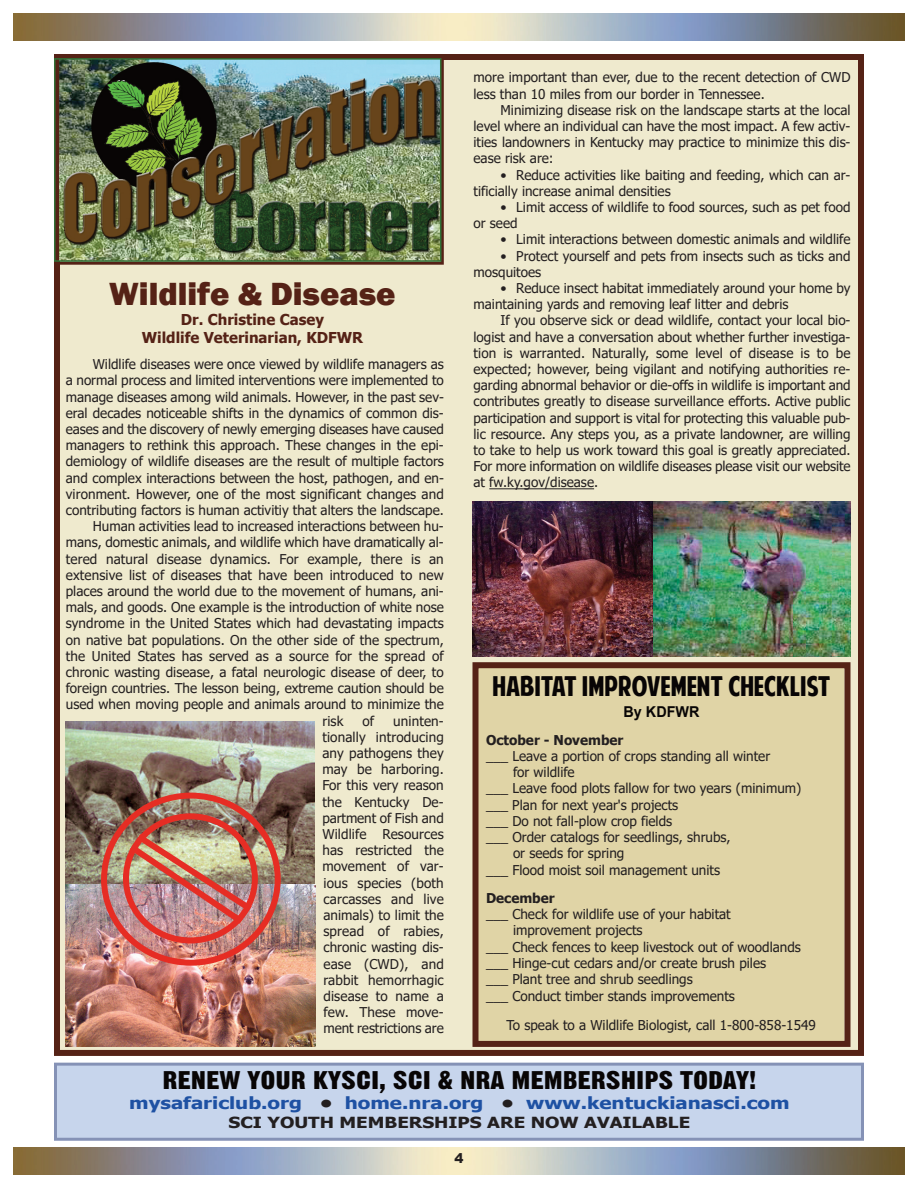
<style>
.page{position:relative;width:918px;height:1188px;background:#fff}
.page>*{position:absolute;margin:0;border:0;box-sizing:border-box;transform-origin:0 0}
.t1{font:800 33px "Franklin Gothic";color:#552216}
.t2{font:27px "American Purpose";color:#080505;scale:.96 1}
.t3{font:25.05px "Gothic No 13 BT";color:#080505;scale:1.19 1}
.t4{font:700 16.65px "Tahoma";color:#1e51a3;scale:1.22 1}
.t5{font:700 15.3px "Tahoma";color:#231f20;scale:1.22 1}
.t6{font:700 15px "Tahoma";color:#552216}
.t7{font:700 15px "Arial";color:#080505;scale:.96 1}
.t8{font:13.5px/16.2px "Tahoma";color:#231f20}
.t9{font:700 13.5px "Tahoma";color:#231f20}
.t10{font:900 13.5px "Arial";color:#231f20}
.s1{color:#231f20}
</style>
<div class="page">
<img style="left:14px;top:1148px;width:890px;height:26px">
<img style="left:14px;top:14px;width:890px;height:26px">
<div style="left:60px;top:60px;width:798px;height:990px;background:#efeace"></div>
<div style="left:54px;top:54px;width:810px;height:1002px;border:6px solid #552216"></div>
<hr style="left:489px;top:488px;width:105px;height:1px;background:#231f20">
<div style="left:54px;top:54px;width:390px;height:211px;border:3px solid #552216"></div>
<img style="left:60px;top:61px;width:378px;height:198px">
<div style="left:54px;top:58px;width:387px;height:204px;border:2px solid #306f35"></div>
<div style="left:479px;top:668px;width:365px;height:373px;background:#e0d4a6"></div>
<div style="left:473px;top:662px;width:377px;height:385px;border:6px solid #552216"></div>
<img style="left:473px;top:502px;width:378px;height:154px">
<img style="left:66px;top:722px;width:249px;height:162px">
<div style="left:57px;top:1066px;width:804px;height:72px;background:#c7d5ec"></div>
<div style="left:54px;top:1063px;width:810px;height:78px;border:3px solid #8592b6"></div>
<img style="left:66px;top:884px;width:250px;height:163px">
<img style="left:101px;top:793px;width:180px;height:173px">
<p class="t8" style="left:474px;top:69px;width:379px">more important than ever, due to the recent detection of CWD less than 10 miles from our border in Tennessee.</p>
<p class="t8" style="left:474px;top:101px;width:379px;text-align:justify;text-indent:27px">Minimizing disease risk on the landscape starts at the local level where an individual can have the most impact. A few activ&shy;ities landowners in Kentucky may practice to minimize this dis&shy;ease risk are:</p>
<p class="t8" style="left:474px;top:166px;width:378px;text-indent:27px">• Reduce activities like baiting and feeding, which can ar&shy;tificially increase animal densities</p>
<p class="t8" style="left:474px;top:198px;width:379px;text-indent:27px">• Limit access of wildlife to food sources, such as pet food or seed</p>
<p class="t8" style="left:501px;top:231px;width:352px">• Limit interactions between domestic animals and wildlife</p>
<p class="t8" style="left:474px;top:247px;width:379px;text-indent:27px">• Protect yourself and pets from insects such as ticks and mosquitoes</p>
<p class="t8" style="left:474px;top:279px;width:379px;text-indent:27px">• Reduce insect habitat immediately around your home by maintaining yards and removing leaf litter and debris</p>
<p class="t8" style="left:474px;top:312px;width:379px;text-align:justify;text-indent:27px">If you observe sick or dead wildlife, contact your local bio&shy;logist and have a conversation about whether further investiga&shy;tion is warranted. Naturally, some level of disease is to be expected; however, being vigilant and notifying authorities re&shy;garding abnormal behavior or die-offs in wildlife is important and contributes greatly to disease surveillance efforts. Active public participation and support is vital for protecting this valuable pub&shy;lic resource. Any steps you, as a private landowner, are willing to take to help us work toward this goal is greatly appreciated.<br>For more information on wildlife diseases please visit our website at fw.ky.gov/disease.</p>
<p class="t1" style="left:109px;top:275px;width:288px">Wildlife &amp; Disease</p>
<p class="t6" style="left:181px;top:310px;width:145px">Dr. Christine Casey</p>
<p class="t6" style="left:142px;top:328px;width:223px">Wildlife Veterinarian, KDFWR</p>
<p class="t8" style="left:66px;top:356px;width:380px;text-align:justify;text-indent:27px">Wildlife diseases were once viewed by wildlife managers as a normal process and limited interventions were implemented to manage diseases among wild animals. However, in the past sev&shy;eral decades noticeable shifts in the dynamics of common dis&shy;eases and the discovery of newly emerging diseases have caused managers to rethink this approach. These changes in the epi&shy;demiology of wildlife diseases are the result of multiple factors and complex interactions between the host, pathogen, and en&shy;vironment. However, one of the most significant changes and contributing factors is human activitiy that alters the landscape.</p>
<p class="t8" style="left:93px;top:518px;width:352px">Human activities lead to increased interactions between hu-</p>
<p class="t8" style="left:66px;top:534px;width:379px">mans, domestic animals, and wildlife which have dramatically al-</p>
<p class="t8" style="left:66px;top:550px;width:380px">tered natural disease dynamics. For example, there is an</p>
<p class="t8" style="left:66px;top:566px;width:380px">extensive list of diseases that have been introduced to new</p>
<p class="t8" style="left:66px;top:583px;width:379px">places around the world due to the movement of humans, ani-</p>
<p class="t8" style="left:66px;top:599px;width:380px">mals, and goods. One example is the introduction of white nose</p>
<p class="t8" style="left:66px;top:615px;width:380px">syndrome in the United States which had devastating impacts</p>
<p class="t8" style="left:66px;top:631px;width:380px">on native bat populations. On the other side of the spectrum,</p>
<p class="t8" style="left:66px;top:647px;width:380px">the United States has served as a source for the spread of</p>
<p class="t8" style="left:66px;top:664px;width:380px">chronic wasting disease, a fatal neurologic disease of deer, to</p>
<p class="t8" style="left:66px;top:680px;width:380px">foreign countries. The lesson being, extreme caution should be</p>
<p class="t8" style="left:66px;top:696px;width:380px">used when moving people and animals around to minimize the</p>
<p class="t8" style="left:322px;top:712px;width:23px">risk</p>
<p class="t8" style="left:362px;top:712px;width:13px">of</p>
<p class="t2" style="left:493px;top:676px;width:353px">HABITAT IMPROVEMENT CHECKLIST</p>
<p class="t7" style="left:624px;top:703px;width:81px">By KDFWR</p>
<p class="t9" style="left:486px;top:731px;width:139px">October - November</p>
<p class="t8" style="left:486px;top:747px;width:286px">___ Leave a portion of crops standing all winter</p>
<p class="t8" style="left:513px;top:764px;width:63px">for wildlife</p>
<p class="t8" style="left:486px;top:780px;width:317px">___ Leave food plots fallow for two years (minimum)</p>
<p class="t8" style="left:486px;top:796px;width:194px">___ Plan for next year's projects</p>
<p class="t8" style="left:486px;top:812px;width:188px">___ Do not fall-plow crop fields</p>
<p class="t8" style="left:486px;top:829px;width:246px">___ Order catalogs for seedlings, shrubs,</p>
<p class="t8" style="left:513px;top:845px;width:113px">or seeds for spring</p>
<p class="t8" style="left:486px;top:861px;width:236px">___ Flood moist soil management units</p>
<p class="t9" style="left:486px;top:889px;width:70px">December</p>
<p class="t8" style="left:486px;top:906px;width:246px">___ Check for wildlife use of your habitat</p>
<p class="t8" style="left:513px;top:922px;width:131px">improvement projects</p>
<p class="t8" style="left:486px;top:938px;width:316px">___ Check fences to keep livestock out of woodlands</p>
<p class="t8" style="left:486px;top:955px;width:282px">___ Hinge-cut cedars and/or create brush piles</p>
<p class="t8" style="left:486px;top:971px;width:208px">___ Plant tree and shrub seedlings</p>
<p class="t8" style="left:486px;top:987px;width:250px">___ Conduct timber stands improvements</p>
<p class="t8" style="left:506px;top:1017px;width:311px">To speak to a Wildlife Biologist, call 1-800-858-1549</p>
<p class="t3" style="left:162px;top:1071px;width:501px">RENEW YOUR KYSCI, SCI &amp; NRA MEMBERSHIPS TODAY!</p>
<p class="t4" style="left:129px;top:1092px;width:543px">mysafariclub.org <span class="s1">•</span> home.nra.org <span class="s1">•</span> www.kentuckianasci.com</p>
<p class="t5" style="left:229px;top:1113px;width:380px">SCI YOUTH MEMBERSHIPS ARE NOW AVAILABLE</p>
<p class="t8" style="left:322px;top:712px;width:123px;text-align:justify;text-indent:71px">uninten&shy;tionally introducing any pathogens they may be harboring.<br>For this very reason the Kentucky De&shy;partment of Fish and Wildlife Resources has restricted the movement of var&shy;ious species (both carcasses and live animals) to limit the spread of rabies, chronic wasting dis&shy;ease (CWD), and rabbit hemorrhagic disease to name a few. These move&shy;ment restrictions are</p>
<p class="t10" style="left:454px;top:1148px;width:11px">4</p>
</div>
